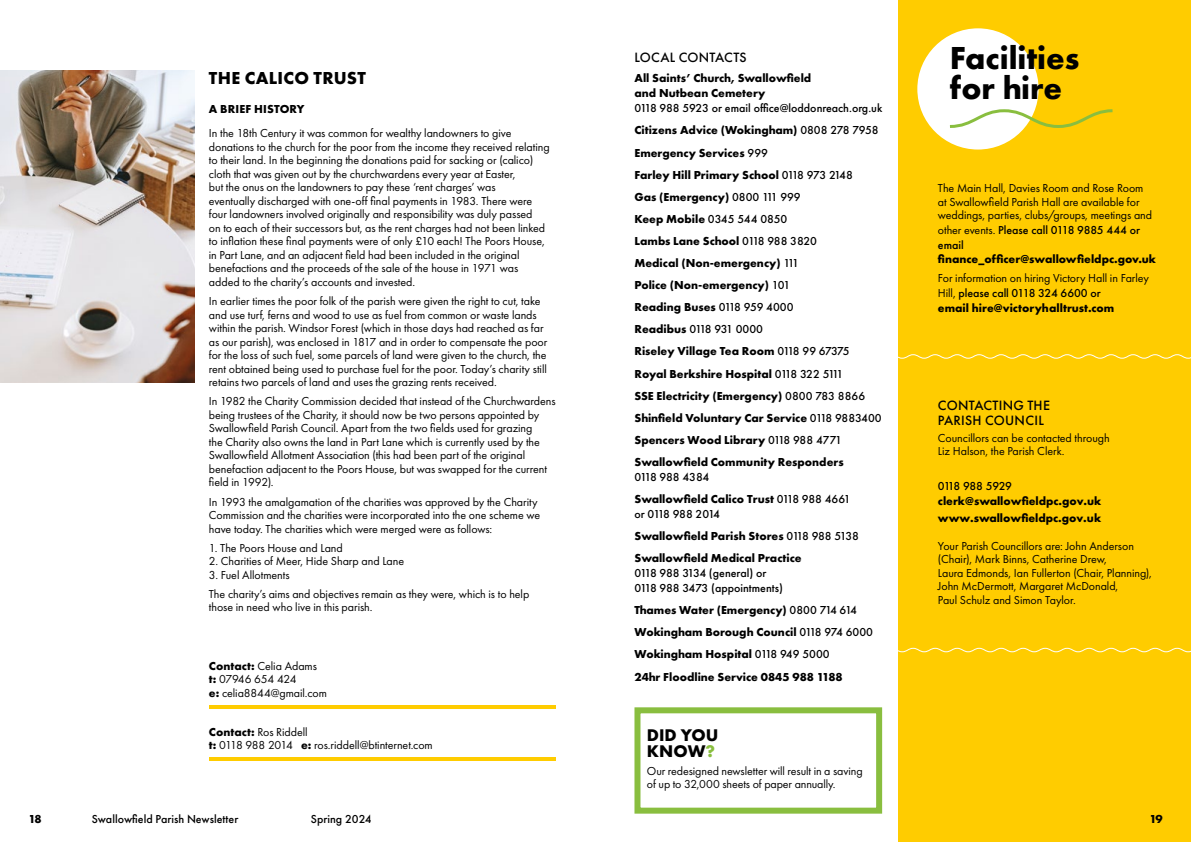
<style>
.page{position:relative;width:1191px;height:842px;background:#fff}
.page>*{position:absolute;margin:0;border:0;box-sizing:border-box;transform-origin:0 0}
.t1{font:700 33px/30px "Futura PT";color:#000}
.t2{font:700 18px "Futura PT";letter-spacing:.015em;color:#000}
.t3{font:700 17.5px/16.5px "Futura PT";color:#000}
.t4{font:500 14px/14.8px "Futura PT";letter-spacing:.015em;color:#000}
.t5{font:12px/13.5px "Futura PT";letter-spacing:-.005em;color:#000}
.t6{font:700 12px/22.1px "Futura PT";color:#000}
.t7{font:500 12px/15px "Futura PT";color:#000}
.t8{font:500 12px "Futura PT";letter-spacing:-.04em;color:#000}
.s1{font-weight:700}
.s2{font-weight:500}
.s3{color:#89be3f}
.s4{font-weight:400}
</style>
<div class="page">
<div style="left:898px;top:0;width:293px;height:842px;background:#fc0"></div>
<svg style="left:898px;top:354px;width:293px;height:5px"></svg>
<svg style="left:898px;top:648px;width:293px;height:4px"></svg>
<div style="left:634px;top:707px;width:248px;height:107px;border:6px solid #89be3f"></div>
<div style="left:917px;top:28px;width:121px;height:122px;background:#fff;border-radius:50%"></div>
<svg style="left:949px;top:108px;width:164px;height:21px"></svg>
<img style="left:0;top:70px;width:195px;height:312px">
<hr style="left:209px;top:705px;width:347px;height:4px;background:#fc0">
<hr style="left:209px;top:757px;width:347px;height:3px;background:#fc0">
<h2 class="t2" style="left:209px;top:66px;width:158px">THE CALICO TRUST</h2>
<p class="t6" style="left:209px;top:97px;width:97px">A BRIEF HISTORY</p>
<p class="t5" style="left:209px;top:127px;width:342px">In the 18th Century it was common for wealthy landowners to give donations to the church for the poor from the income they received relating to their land. In the beginning the donations paid for sacking or (calico) cloth that was given out by the churchwardens every year at Easter,<br>but the onus on the landowners to pay these ‘rent charges’ was<br>eventually discharged with one-off final payments in 1983. There were four landowners involved originally and responsibility was duly passed<br>on to each of their successors but, as the rent charges had not been linked to inflation these final payments were of only £10 each! The Poors House, in Part Lane, and an adjacent field had been included in the original benefactions and the proceeds of the sale of the house in 1971 was added to the charity’s accounts and invested.</p>
<p class="t5" style="left:209px;top:294px;width:340px">In earlier times the poor folk of the parish were given the right to cut, take and use turf, ferns and wood to use as fuel from common or waste lands within the parish. Windsor Forest (which in those days had reached as far as our parish), was enclosed in 1817 and in order to compensate the poor for the loss of such fuel, some parcels of land were given to the church, the rent obtained being used to purchase fuel for the poor. Today’s charity still retains two parcels of land and uses the grazing rents received.</p>
<p class="t5" style="left:209px;top:394px;width:348px">In 1982 the Charity Commission decided that instead of the Churchwardens being trustees of the Charity, it should now be two persons appointed by Swallowfield Parish Council. Apart from the two fields used for grazing<br>the Charity also owns the land in Part Lane which is currently used by the Swallowfield Allotment Association (this had been part of the original benefaction adjacent to the Poors House, but was swapped for the current field in 1992).</p>
<p class="t5" style="left:209px;top:495px;width:333px">In 1993 the amalgamation of the charities was approved by the Charity<br>Commission and the charities were incorporated into the one scheme we have today. The charities which were merged were as follows:</p>
<p class="t5" style="left:209px;top:541px;width:135px">1. The Poors House and Land</p>
<p class="t5" style="left:209px;top:554px;width:197px">2. Charities of Meer, Hide Sharp and Lane</p>
<p class="t5" style="left:209px;top:565px;width:322px;line-height:19.2px">3. Fuel Allotments<br>The charity’s aims and objectives remain as they were, which is to help</p>
<p class="t5" style="left:209px;top:600px;width:165px">those in need who live in this parish.</p>
<p class="t5" style="left:209px;top:659px;width:120px"><span class="s1">Contact:</span> Celia Adams <span class="s1">t:</span> 07946 654 424<br><span class="s1">e:</span> celia8844@gmail.com</p>
<p class="t5" style="left:209px;top:725px;width:225px"><span class="s1">Contact:</span> Ros Riddell<br><span class="s1">t:</span> 0118 988 2014 <span class="s1">e:</span> ros.riddell@btinternet.com</p>
<p class="t6" style="left:28px;top:807px;width:15px">18</p>
<p class="t7" style="left:92px;top:811px;width:148px">Swallowfield Parish Newsletter</p>
<p class="t7" style="left:311px;top:811px;width:62px">Spring 2024</p>
<p class="t4" style="left:634px;top:50px;width:114px">LOCAL CONTACTS</p>
<p class="t6" style="left:634px;top:71px;width:178px;line-height:15px">All Saints’ Church, Swallowfield and Nutbean Cemetery</p>
<p class="t6" style="left:634px;top:97px;width:249px"><span class="s2">0118 988 5923 or email office@loddonreach.org.uk </span>Citizens Advice (Wokingham) <span class="s2">0808 278 7958<br></span>Emergency Services <span class="s2">999<br></span>Farley Hill Primary School <span class="s2">0118 973 2148<br></span>Gas (Emergency) <span class="s2">0800 111 999<br></span>Keep Mobile <span class="s2">0345 544 0850<br></span>Lambs Lane School <span class="s2">0118 988 3820<br></span>Medical (Non-emergency) <span class="s2">111<br></span>Police (Non-emergency) <span class="s2">101<br></span>Reading Buses <span class="s2">0118 959 4000<br></span>Readibus <span class="s2">0118 931 0000<br></span>Riseley Village Tea Room <span class="s2">0118 99 67375<br></span>Royal Berkshire Hospital <span class="s2">0118 322 5111<br></span>SSE Electricity (Emergency) <span class="s2">0800 783 8866<br></span>Shinfield Voluntary Car Service <span class="s2">0118 9883400<br></span>Spencers Wood Library <span class="s2">0118 988 4771<br></span>Swallowfield Community Responders</p>
<p class="t6" style="left:634px;top:465px;width:218px"><span class="s2">0118 988 4384<br></span>Swallowfield Calico Trust <span class="s2">0118 988 4661</span></p>
<p class="t6" style="left:634px;top:503px;width:226px"><span class="s2">or 0118 988 2014<br></span>Swallowfield Parish Stores <span class="s2">0118 988 5138<br></span>Swallowfield Medical Practice</p>
<p class="t7" style="left:634px;top:566px;width:150px">0118 988 3134 (general) or<br>0118 988 3473 (appointments)</p>
<p class="t6" style="left:634px;top:599px;width:240px">Thames Water (Emergency) <span class="s2">0800 714 614<br></span>Wokingham Borough Council <span class="s2">0118 974 6000<br></span>Wokingham Hospital <span class="s2">0118 949 5000<br></span>24hr Floodline Service 0845 988 1188</p>
<h3 class="t3" style="left:647px;top:726px;width:73px">DID YOU<br>KNOW<span class="s3">?</span></h3>
<p class="t5" style="left:647px;top:764px;width:217px">Our redesigned newsletter will result in a saving of up to 32,000 sheets of paper annually.</p>
<h1 class="t1" style="left:950px;top:43px;width:131px">Facilities for hire</h1>
<p class="t5" style="left:938px;top:181px;width:216px">The Main Hall, Davies Room and Rose Room at Swallowfield Parish Hall are available for weddings, parties, clubs/groups, meetings and</p>
<p class="t7" style="left:938px;top:222px;width:204px"><span class="s4">other events.</span> Please call 0118 9885 444 or email</p>
<p class="t6" style="left:938px;top:247px;width:220px">finance_officer@swallowfieldpc.gov.uk</p>
<p class="t5" style="left:938px;top:270px;width:213px;line-height:15px">For information on hiring Victory Hall in Farley<br>Hill, <span class="s2">please call 0118 324 6600 or<br></span><span class="s1">email hire@victoryhalltrust.com</span></p>
<p class="t4" style="left:938px;top:398px;width:113px">CONTACTING THE<br>PARISH COUNCIL</p>
<p class="t5" style="left:938px;top:431px;width:173px">Councillors can be contacted through<br>Liz Halson, the Parish Clerk.</p>
<p class="t8" style="left:938px;top:479px;width:75px">0118 988 5929</p>
<p class="t6" style="left:938px;top:490px;width:165px">clerk@swallowfieldpc.gov.uk</p>
<p class="t6" style="left:938px;top:507px;width:165px">www.swallowfieldpc.gov.uk</p>
<p class="t5" style="left:938px;top:539px;width:216px">Your Parish Councillors are: John Anderson (Chair), Mark Binns, Catherine Drew,<br>Laura Edmonds, Ian Fullerton (Chair, Planning), John McDermott, Margaret McDonald,<br>Paul Schulz and Simon Taylor.</p>
<p class="t6" style="left:1149px;top:807px;width:15px">19</p>
</div>
